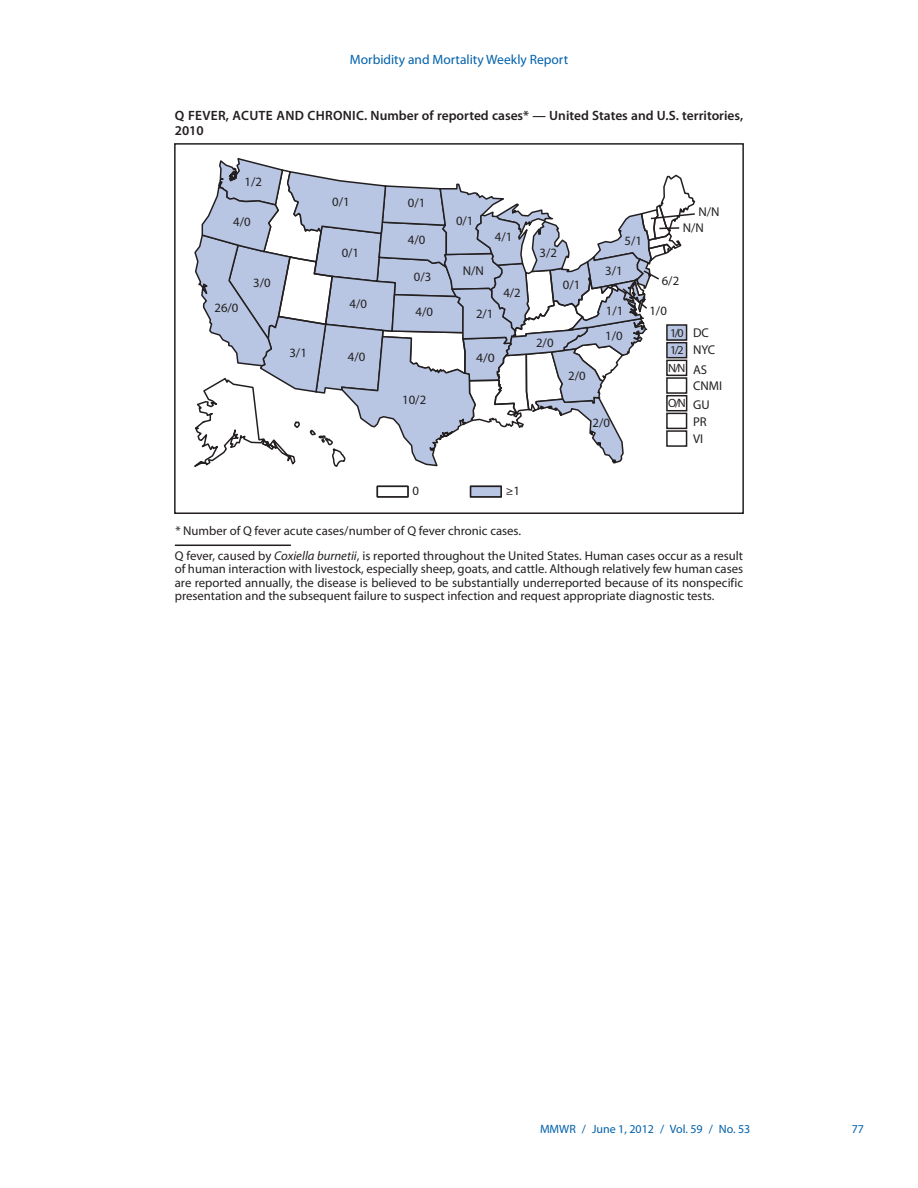
<style>
.page{position:relative;width:918px;height:1188px;background:#fff}
.page>*{position:absolute;margin:0;border:0;box-sizing:border-box;transform-origin:0 0}
.t1{font:600 13.5px/15px "Myriad Pro";color:#231f20}
.t2{font:13.5px "Myriad Pro";color:#0161ab}
.t3{font:12.75px/13.5px "Myriad Pro";color:#231f20}
.t4{font:12.75px "Myriad Pro";color:#231f20;scale:1.07 1}
.t5{font:12px "Myriad Pro";color:#0161ab}
.t6{font:12px "Myriad Pro";color:#231f20}
.s1{font-style:italic}
</style>
<div class="page">
<div style="left:471px;top:486px;width:30px;height:11px;background:#b8c6e3"></div>
<div style="left:470px;top:486px;width:32px;height:12px;border:2px solid #231f20"></div>
<div style="left:377px;top:486px;width:32px;height:12px;border:2px solid #231f20"></div>
<svg style="left:194px;top:158px;width:502px;height:309px"></svg>
<div style="left:667px;top:325px;width:20px;height:15px;background:#b8c6e3"></div>
<div style="left:666px;top:324px;width:21px;height:17px;border:2px solid #231f20"></div>
<div style="left:667px;top:343px;width:20px;height:15px;background:#b8c6e3"></div>
<div style="left:666px;top:342px;width:21px;height:16px;border:2px solid #231f20"></div>
<div style="left:667px;top:378px;width:20px;height:15px;background:#fff"></div>
<div style="left:666px;top:377px;width:21px;height:17px;border:2px solid #231f20"></div>
<div style="left:667px;top:396px;width:20px;height:15px;background:#fff"></div>
<div style="left:666px;top:395px;width:21px;height:16px;border:2px solid #231f20"></div>
<div style="left:667px;top:413px;width:20px;height:15px;background:#fff"></div>
<div style="left:666px;top:413px;width:21px;height:16px;border:2px solid #231f20"></div>
<div style="left:667px;top:431px;width:20px;height:15px;background:#fff"></div>
<div style="left:666px;top:430px;width:21px;height:17px;border:2px solid #231f20"></div>
<div style="left:667px;top:360px;width:20px;height:15px;background:#fff"></div>
<div style="left:666px;top:360px;width:21px;height:16px;border:2px solid #231f20"></div>
<div style="left:174px;top:143px;width:570px;height:371px;border:2px solid #231f20"></div>
<hr style="left:175px;top:545px;width:116px;height:1px;background:#231f20">
<p class="t2" style="left:350px;top:51px;width:220px">Morbidity and Mortality Weekly Report</p>
<p class="t1" style="left:175px;top:108px;width:570px">Q FEVER, ACUTE AND CHRONIC. Number of reported cases* — United States and U.S. territories,<br>2010</p>
<p class="t3" style="left:245px;top:175px;width:19px">1/2</p>
<p class="t3" style="left:233px;top:215px;width:19px">4/0</p>
<p class="t3" style="left:332px;top:194px;width:19px">0/1</p>
<p class="t3" style="left:408px;top:196px;width:19px">0/1</p>
<p class="t3" style="left:408px;top:233px;width:19px">4/0</p>
<p class="t3" style="left:456px;top:214px;width:19px">0/1</p>
<p class="t3" style="left:495px;top:230px;width:19px">4/1</p>
<p class="t3" style="left:625px;top:234px;width:19px">5/1</p>
<p class="t3" style="left:699px;top:205px;width:23px">N/N</p>
<p class="t3" style="left:683px;top:221px;width:23px">N/N</p>
<p class="t3" style="left:342px;top:246px;width:19px">0/1</p>
<p class="t3" style="left:540px;top:246px;width:19px">3/2</p>
<p class="t3" style="left:214px;top:300px;width:25px">26/0</p>
<p class="t3" style="left:253px;top:276px;width:19px">3/0</p>
<p class="t3" style="left:350px;top:297px;width:19px">4/0</p>
<p class="t3" style="left:414px;top:269px;width:19px">0/3</p>
<p class="t3" style="left:416px;top:305px;width:19px">4/0</p>
<p class="t3" style="left:463px;top:264px;width:23px">N/N</p>
<p class="t3" style="left:476px;top:307px;width:19px">2/1</p>
<p class="t3" style="left:503px;top:286px;width:19px">4/2</p>
<p class="t3" style="left:563px;top:278px;width:19px">0/1</p>
<p class="t3" style="left:605px;top:264px;width:19px">3/1</p>
<p class="t3" style="left:606px;top:303px;width:19px">1/1</p>
<p class="t3" style="left:662px;top:273px;width:19px">6/2</p>
<p class="t3" style="left:649px;top:304px;width:19px">1/0</p>
<p class="t3" style="left:289px;top:346px;width:19px">3/1</p>
<p class="t3" style="left:348px;top:350px;width:19px">4/0</p>
<p class="t3" style="left:402px;top:393px;width:25px">10/2</p>
<p class="t4" style="left:476px;top:350px;width:19px">4/0</p>
<p class="t3" style="left:536px;top:336px;width:19px">2/0</p>
<p class="t3" style="left:568px;top:369px;width:19px">2/0</p>
<p class="t3" style="left:605px;top:329px;width:19px">1/0</p>
<p class="t3" style="left:593px;top:416px;width:19px">2/0</p>
<p class="t6" style="left:670px;top:325px;width:15px">1/0</p>
<p class="t6" style="left:668px;top:360px;width:19px">N/N</p>
<p class="t6" style="left:668px;top:396px;width:19px">O/N</p>
<p class="t6" style="left:670px;top:343px;width:15px">1/2</p>
<p class="t3" style="left:693px;top:323px;width:24px;line-height:17.5px">DC<br>NYC</p>
<p class="t3" style="left:693px;top:375px;width:31px;line-height:19.8px">CNMI<br>GU</p>
<p class="t3" style="left:693px;top:413px;width:15px;line-height:17px">PR<br>VI</p>
<p class="t3" style="left:693px;top:362px;width:16px">AS</p>
<p class="t3" style="left:413px;top:484px;width:8px">0</p>
<p class="t3" style="left:506px;top:484px;width:16px">≥1</p>
<p class="t3" style="left:175px;top:518px;width:570px;line-height:24.9px">* Number of Q fever acute cases/number of Q fever chronic cases.<br>Q fever, caused by <span class="s1">Coxiella burnetii</span>, is reported throughout the United States. Human cases occur as a result</p>
<p class="t3" style="left:175px;top:562px;width:570px;text-align:justify">of human interaction with livestock, especially sheep, goats, and cattle. Although relatively few human cases are reported annually, the disease is believed to be substantially underreported because of its nonspecific presentation and the subsequent failure to suspect infection and request appropriate diagnostic tests.</p>
<p class="t5" style="left:540px;top:1121px;width:212px">MMWR / June 1, 2012 / Vol. 59 / No. 53</p>
<p class="t5" style="left:852px;top:1121px;width:14px">77</p>
</div>
